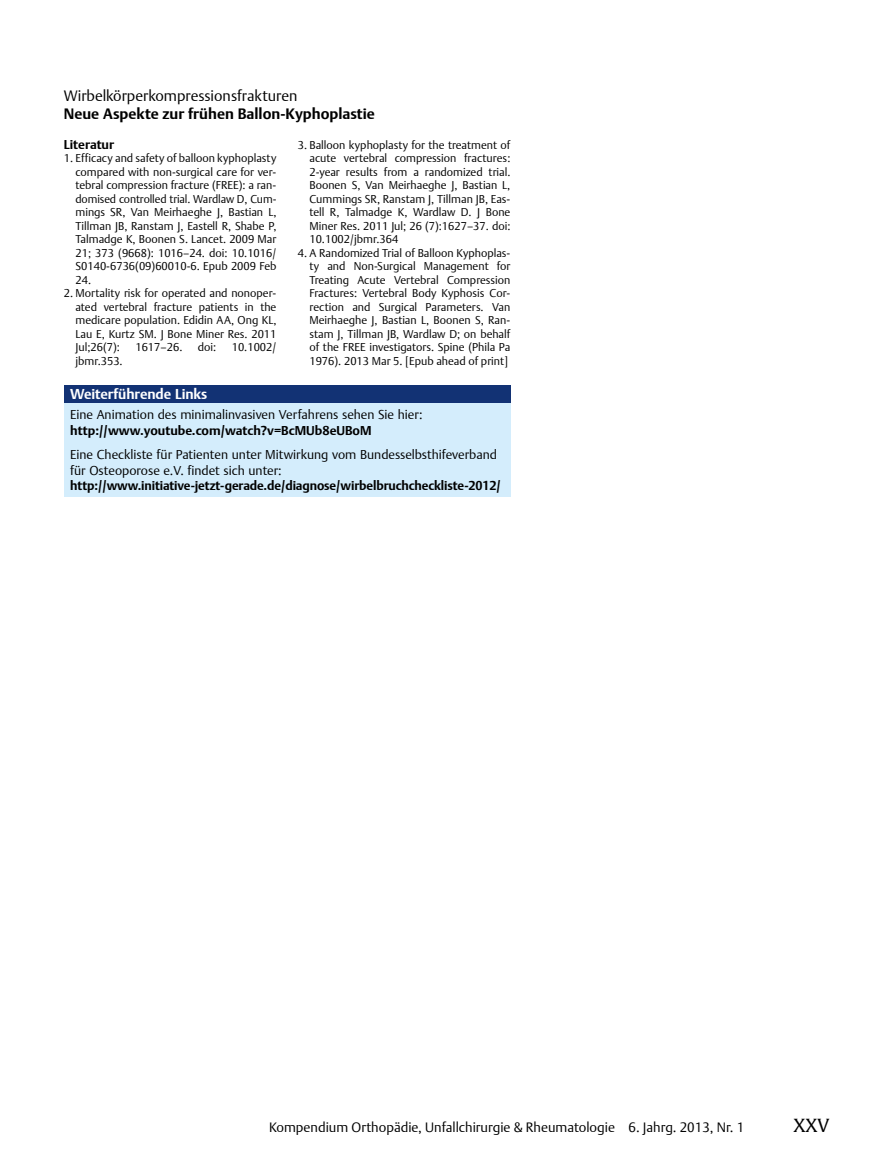
<style>
.page{position:relative;width:872px;height:1170px;background:#fff}
.page>*{position:absolute;margin:0;border:0;box-sizing:border-box;transform-origin:0 0}
.t1{font:18px "Thieme Gulliver 2011";color:#000}
._01_ZUe_2{font:700 15px/18px "Thieme Argo 2011";color:#000}
._01_TabellenGrundsch{font:700 14.25px "Thieme Argo 2011";letter-spacing:-.01em;color:#fff}
.t2{font:300 13.5px "Thieme Argo 2011";color:#000}
._01_TabellenGrundsch-2{font:300 12.75px/15.8px "Thieme Argo 2011";color:#000}
._01_TabellenGrundsch-3{font:700 12.75px "Thieme Argo 2011";letter-spacing:-.01em;color:#000}
._01_ZUe_2-2{font:700 12.75px "Thieme Argo 2011";letter-spacing:-.005em;color:#000}
._01_Literatur{font:300 11.25px/13.5px "Thieme Argo 2011";color:#000;text-align:justify}
.s1{font-weight:300}
</style>
<div class="page">
<div style="left:64px;top:385px;width:446px;height:18px;background:#123274"></div>
<div style="left:64px;top:403px;width:446px;height:93px;background:#d4edfc"></div>
<p class="_01_ZUe_2" style="left:64px;top:87px;width:312px"><span class="s1">Wirbelkörperkompressionsfrakturen<br></span>Neue Aspekte zur frühen Ballon-Kyphoplastie</p>
<p class="_01_ZUe_2-2" style="left:64px;top:136px;width:52px">Literatur</p>
<p class="_01_Literatur" style="left:75px;top:151px;width:202px;text-indent:-12px">1. Efficacy and safety of balloon kyphoplasty compared with non-surgical care for ver&shy;tebral compression fracture (FREE): a ran&shy;domised controlled trial. Wardlaw D, Cum&shy;mings SR, Van Meirhaeghe J, Bastian L, Tillman JB, Ranstam J, Eastell R, Shabe P, Talmadge K, Boonen S. Lancet. 2009 Mar 21; 373 (9668): 1016–24. doi: 10.1016/ S0140-6736(09)60010-6. Epub 2009 Feb 24.</p>
<p class="_01_Literatur" style="left:75px;top:286px;width:202px;text-indent:-12px">2. Mortality risk for operated and nonoper&shy;ated vertebral fracture patients in the medicare population. Edidin AA, Ong KL, Lau E, Kurtz SM. J Bone Miner Res. 2011<br>Jul;26(7):</p>
<p class="_01_Literatur" style="left:135px;top:340px;width:48px">1617–26.</p>
<p class="_01_Literatur" style="left:198px;top:340px;width:20px">doi:</p>
<p class="_01_Literatur" style="left:232px;top:340px;width:46px">10.1002/</p>
<p class="_01_Literatur" style="left:75px;top:354px;width:49px">jbmr.353.</p>
<p class="_01_Literatur" style="left:309px;top:138px;width:202px;text-indent:-12px">3. Balloon kyphoplasty for the treatment of acute vertebral compression fractures:<br>2-year results from a randomized trial.<br>Boonen S, Van Meirhaeghe J, Bastian L, Cummings SR, Ranstam J, Tillman JB, Eas&shy;tell R, Talmadge K, Wardlaw D. J Bone Miner Res. 2011 Jul; 26 (7):1627–37. doi:<br>10.1002/jbmr.364</p>
<p class="_01_Literatur" style="left:309px;top:246px;width:202px;text-indent:-12px">4. A Randomized Trial of Balloon Kyphoplas&shy;ty and Non-Surgical Management for Treating Acute Vertebral Compression Fractures: Vertebral Body Kyphosis Cor&shy;rection and Surgical Parameters. Van Meirhaeghe J, Bastian L, Boonen S, Ran&shy;stam J, Tillman JB, Wardlaw D; on behalf of the FREE investigators. Spine (Phila Pa 1976). 2013 Mar 5. [Epub ahead of print]</p>
<p class="_01_TabellenGrundsch" style="left:70px;top:384px;width:139px">Weiterführende Links</p>
<p class="_01_TabellenGrundsch-2" style="left:70px;top:406px;width:354px">Eine Animation des minimalinvasiven Verfahrens sehen Sie hier:</p>
<p class="_01_TabellenGrundsch-3" style="left:70px;top:421px;width:303px">http://www.youtube.com/watch?v=BcMUb8eUBoM</p>
<p class="_01_TabellenGrundsch-2" style="left:70px;top:446px;width:428px">Eine Checkliste für Patienten unter Mitwirkung vom Bundesselbsthifeverband für Osteoporose e.V. findet sich unter:</p>
<p class="_01_TabellenGrundsch-3" style="left:70px;top:477px;width:432px">http://www.initiative-jetzt-gerade.de/diagnose/wirbelbruchcheckliste-2012/</p>
<p class="t2" style="left:269px;top:1117px;width:477px">Kompendium Orthopädie, Unfallchirurgie &amp; Rheumatologie 6. Jahrg. 2013, Nr. 1</p>
<p class="t1" style="left:793px;top:1111px;width:37px">XXV</p>
</div>
